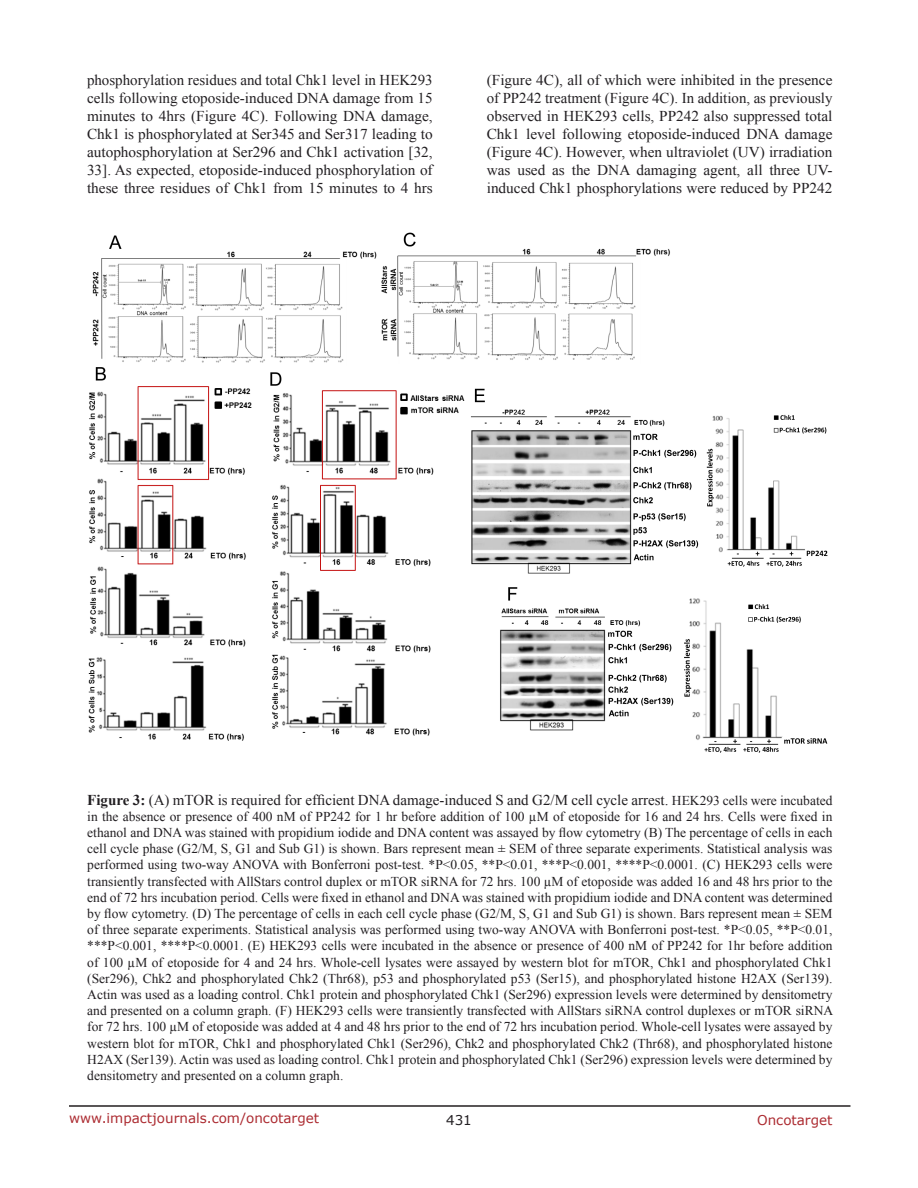
<style>
.page{position:relative;width:918px;height:1188px;background:#fff}
.page>*{position:absolute;margin:0;border:0;box-sizing:border-box;transform-origin:0 0}
.BodyText{font:15px/18px "Times New Roman";color:#221f22;text-align:justify}
.FigureText{font:15px "Times New Roman";color:#221f22}
.FigureText-2{font:13.5px/16.2px "Times New Roman";color:#221f22;text-align:justify}
.t1{font:13.5px "Verdana";color:#ac2b31}
.t2{font:13.5px "Verdana";color:#221f22}
.s1{font-weight:700}
.s2{font-size:13.5px}
</style>
<div class="page">
<hr style="left:69px;top:1105px;width:781px;height:2px;background:#231f20">
<img style="left:88px;top:232px;width:740px;height:521px">
<p class="BodyText" style="left:87px;top:71px;width:347px">phosphorylation residues and total Chk1 level in HEK293 cells following etoposide-induced DNA damage from 15 minutes to 4hrs (Figure 4C). Following DNA damage, Chk1 is phosphorylated at Ser345 and Ser317 leading to autophosphorylation at Ser296 and Chk1 activation [32, 33]. As expected, etoposide-induced phosphorylation of these three residues of Chk1 from 15 minutes to 4 hrs</p>
<p class="BodyText" style="left:487px;top:71px;width:347px">(Figure 4C), all of which were inhibited in the presence of PP242 treatment (Figure 4C). In addition, as previously observed in HEK293 cells, PP242 also suppressed total Chk1 level following etoposide-induced DNA damage (Figure 4C). However, when ultraviolet (UV) irradiation was used as the DNA damaging agent, all three UV&shy;induced Chk1 phosphorylations were reduced by PP242</p>
<p class="FigureText" style="left:87px;top:789px;width:747px"><span class="s1">Figure 3:</span> (A) mTOR is required for efficient DNA damage-induced S and G2/M cell cycle arrest. <span class="s2">HEK293 cells were incubated</span></p>
<p class="FigureText-2" style="left:87px;top:808px;width:747px">in the absence or presence of 400 nM of PP242 for 1 hr before addition of 100 µM of etoposide for 16 and 24 hrs. Cells were fixed in ethanol and DNA was stained with propidium iodide and DNA content was assayed by flow cytometry (B) The percentage of cells in each cell cycle phase (G2/M, S, G1 and Sub G1) is shown. Bars represent mean ± SEM of three separate experiments. Statistical analysis was performed using two-way ANOVA with Bonferroni post-test. *P&lt;0.05, **P&lt;0.01, ***P&lt;0.001, ****P&lt;0.0001. (C) HEK293 cells were transiently transfected with AllStars control duplex or mTOR siRNA for 72 hrs. 100 µM of etoposide was added 16 and 48 hrs prior to the end of 72 hrs incubation period. Cells were fixed in ethanol and DNA was stained with propidium iodide and DNA content was determined by flow cytometry. (D) The percentage of cells in each cell cycle phase (G2/M, S, G1 and Sub G1) is shown. Bars represent mean ± SEM of three separate experiments. Statistical analysis was performed using two-way ANOVA with Bonferroni post-test. *P&lt;0.05, **P&lt;0.01, ***P&lt;0.001, ****P&lt;0.0001. (E) HEK293 cells were incubated in the absence or presence of 400 nM of PP242 for 1hr before addition of 100 µM of etoposide for 4 and 24 hrs. Whole-cell lysates were assayed by western blot for mTOR, Chk1 and phosphorylated Chk1 (Ser296), Chk2 and phosphorylated Chk2 (Thr68), p53 and phosphorylated p53 (Ser15), and phosphorylated histone H2AX (Ser139).<br>Actin was used as a loading control. Chk1 protein and phosphorylated Chk1 (Ser296) expression levels were determined by densitometry and presented on a column graph. (F) HEK293 cells were transiently transfected with AllStars siRNA control duplexes or mTOR siRNA for 72 hrs. 100 µM of etoposide was added at 4 and 48 hrs prior to the end of 72 hrs incubation period. Whole-cell lysates were assayed by western blot for mTOR, Chk1 and phosphorylated Chk1 (Ser296), Chk2 and phosphorylated Chk2 (Thr68), and phosphorylated histone H2AX (Ser139). Actin was used as loading control. Chk1 protein and phosphorylated Chk1 (Ser296) expression levels were determined by densitometry and presented on a column graph.</p>
<p class="t1" style="left:69px;top:1109px;width:252px">www.impactjournals.com/oncotarget</p>
<p class="t2" style="left:446px;top:1111px;width:27px">431</p>
<p class="t1" style="left:757px;top:1111px;width:77px">Oncotarget</p>
</div>
